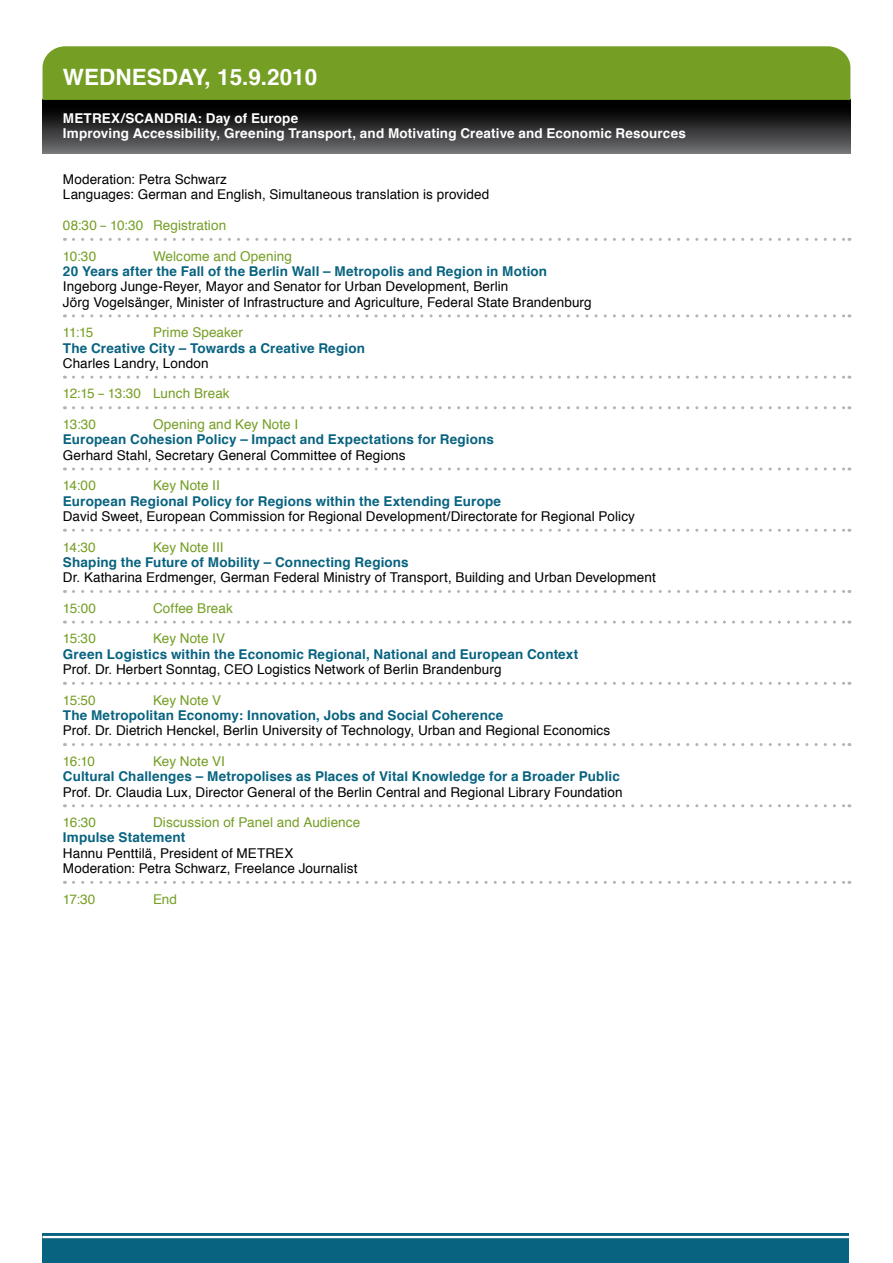
<style>
.page{position:relative;width:893px;height:1263px;background:#fff}
.page>*{position:absolute;margin:0;border:0;box-sizing:border-box;transform-origin:0 0}
.t1{font:700 22.5px "Helvetica";color:#fff}
.t2{font:13.5px/15.3px "Helvetica";letter-spacing:.01em;color:#000}
.t3{font:700 13.5px "Helvetica";letter-spacing:.01em;color:#086380}
.t4{font:13.5px "Helvetica";letter-spacing:.005em;color:#759e24}
.t5{font:700 13.5px/15.3px "Helvetica";letter-spacing:.01em;color:#fff}
</style>
<div class="page">
<div style="left:43px;top:1233px;width:806px;height:29px;background:#086380"></div>
<hr style="left:43px;top:1236px;width:807px;height:2px;background:#fff">
<div style="left:43px;top:100px;width:807px;height:53px;background:linear-gradient(to bottom,#000,#6e6e71)"></div>
<div style="left:43px;top:46px;width:807px;height:54px;background:#759e24"></div>
<svg style="left:73px;top:238px;width:777px;height:3px"></svg>
<svg style="left:73px;top:314px;width:777px;height:3px"></svg>
<svg style="left:73px;top:376px;width:777px;height:3px"></svg>
<svg style="left:73px;top:406px;width:777px;height:3px"></svg>
<svg style="left:73px;top:467px;width:777px;height:3px"></svg>
<svg style="left:73px;top:529px;width:777px;height:3px"></svg>
<svg style="left:73px;top:590px;width:777px;height:3px"></svg>
<svg style="left:73px;top:621px;width:777px;height:3px"></svg>
<svg style="left:73px;top:682px;width:777px;height:3px"></svg>
<svg style="left:73px;top:743px;width:777px;height:3px"></svg>
<svg style="left:73px;top:804px;width:777px;height:3px"></svg>
<svg style="left:73px;top:881px;width:777px;height:3px"></svg>
<h1 class="t1" style="left:63px;top:59px;width:256px">WEDNESDAY, 15.9.2010</h1>
<p class="t5" style="left:63px;top:111px;width:625px">METREX/SCANDRIA: Day of Europe<br>Improving Accessibility, Greening Transport, and Motivating Creative and Economic Resources</p>
<p class="t2" style="left:63px;top:172px;width:428px">Moderation: Petra Schwarz<br>Languages: German and English, Simultaneous translation is provided</p>
<p class="t4" style="left:63px;top:215px;width:165px">08:30 – 10:30 Registration</p>
<p class="t4" style="left:63px;top:245px;width:35px">10:30</p>
<p class="t4" style="left:153px;top:245px;width:140px">Welcome and Opening</p>
<p class="t3" style="left:63px;top:260px;width:486px">20 Years after the Fall of the Berlin Wall – Metropolis and Region in Motion</p>
<p class="t2" style="left:63px;top:279px;width:530px">Ingeborg Junge-Reyer, Mayor and Senator for Urban Development, Berlin<br>Jörg Vogelsänger, Minister of Infrastructure and Agriculture, Federal State Brandenburg</p>
<p class="t4" style="left:63px;top:322px;width:32px">11:15</p>
<p class="t4" style="left:153px;top:322px;width:91px">Prime Speaker</p>
<p class="t3" style="left:63px;top:337px;width:304px">The Creative City – Towards a Creative Region</p>
<p class="t2" style="left:63px;top:356px;width:147px">Charles Landry, London</p>
<p class="t4" style="left:63px;top:383px;width:168px">12:15 – 13:30 Lunch Break</p>
<p class="t4" style="left:63px;top:414px;width:35px">13:30</p>
<p class="t4" style="left:153px;top:414px;width:147px">Opening and Key Note I</p>
<p class="t3" style="left:63px;top:429px;width:433px">European Cohesion Policy – Impact and Expectations for Regions</p>
<p class="t2" style="left:63px;top:448px;width:344px">Gerhard Stahl, Secretary General Committee of Regions</p>
<p class="t4" style="left:63px;top:475px;width:34px">14:00</p>
<p class="t4" style="left:153px;top:475px;width:68px">Key Note II</p>
<p class="t3" style="left:63px;top:490px;width:440px">European Regional Policy for Regions within the Extending Europe</p>
<p class="t2" style="left:63px;top:509px;width:573px">David Sweet, European Commission for Regional Development/Directorate for Regional Policy</p>
<p class="t4" style="left:63px;top:536px;width:34px">14:30</p>
<p class="t4" style="left:153px;top:536px;width:72px">Key Note III</p>
<p class="t3" style="left:63px;top:551px;width:347px">Shaping the Future of Mobility – Connecting Regions</p>
<p class="t2" style="left:63px;top:570px;width:594px">Dr. Katharina Erdmenger, German Federal Ministry of Transport, Building and Urban Development</p>
<p class="t4" style="left:63px;top:598px;width:35px">15:00</p>
<p class="t4" style="left:153px;top:598px;width:81px">Coffee Break</p>
<p class="t4" style="left:63px;top:628px;width:34px">15:30</p>
<p class="t4" style="left:153px;top:628px;width:73px">Key Note IV</p>
<p class="t3" style="left:63px;top:643px;width:517px">Green Logistics within the Economic Regional, National and European Context</p>
<p class="t2" style="left:63px;top:662px;width:440px">Prof. Dr. Herbert Sonntag, CEO Logistics Network of Berlin Brandenburg</p>
<p class="t4" style="left:63px;top:689px;width:34px">15:50</p>
<p class="t4" style="left:153px;top:689px;width:70px">Key Note V</p>
<p class="t3" style="left:63px;top:704px;width:442px">The Metropolitan Economy: Innovation, Jobs and Social Coherence</p>
<p class="t2" style="left:63px;top:723px;width:549px">Prof. Dr. Dietrich Henckel, Berlin University of Technology, Urban and Regional Economics</p>
<p class="t4" style="left:63px;top:751px;width:34px">16:10</p>
<p class="t4" style="left:153px;top:751px;width:73px">Key Note VI</p>
<p class="t3" style="left:63px;top:765px;width:558px">Cultural Challenges – Metropolises as Places of Vital Knowledge for a Broader Public</p>
<p class="t2" style="left:63px;top:784px;width:561px">Prof. Dr. Claudia Lux, Director General of the Berlin Central and Regional Library Foundation</p>
<p class="t4" style="left:63px;top:812px;width:35px">16:30</p>
<p class="t4" style="left:153px;top:812px;width:209px">Discussion of Panel and Audience</p>
<p class="t3" style="left:63px;top:827px;width:124px">Impulse Statement</p>
<p class="t2" style="left:63px;top:846px;width:296px">Hannu Penttilä, President of METREX<br>Moderation: Petra Schwarz, Freelance Journalist</p>
<p class="t4" style="left:63px;top:888px;width:34px">17:30</p>
<p class="t4" style="left:153px;top:888px;width:26px">End</p>
</div>
